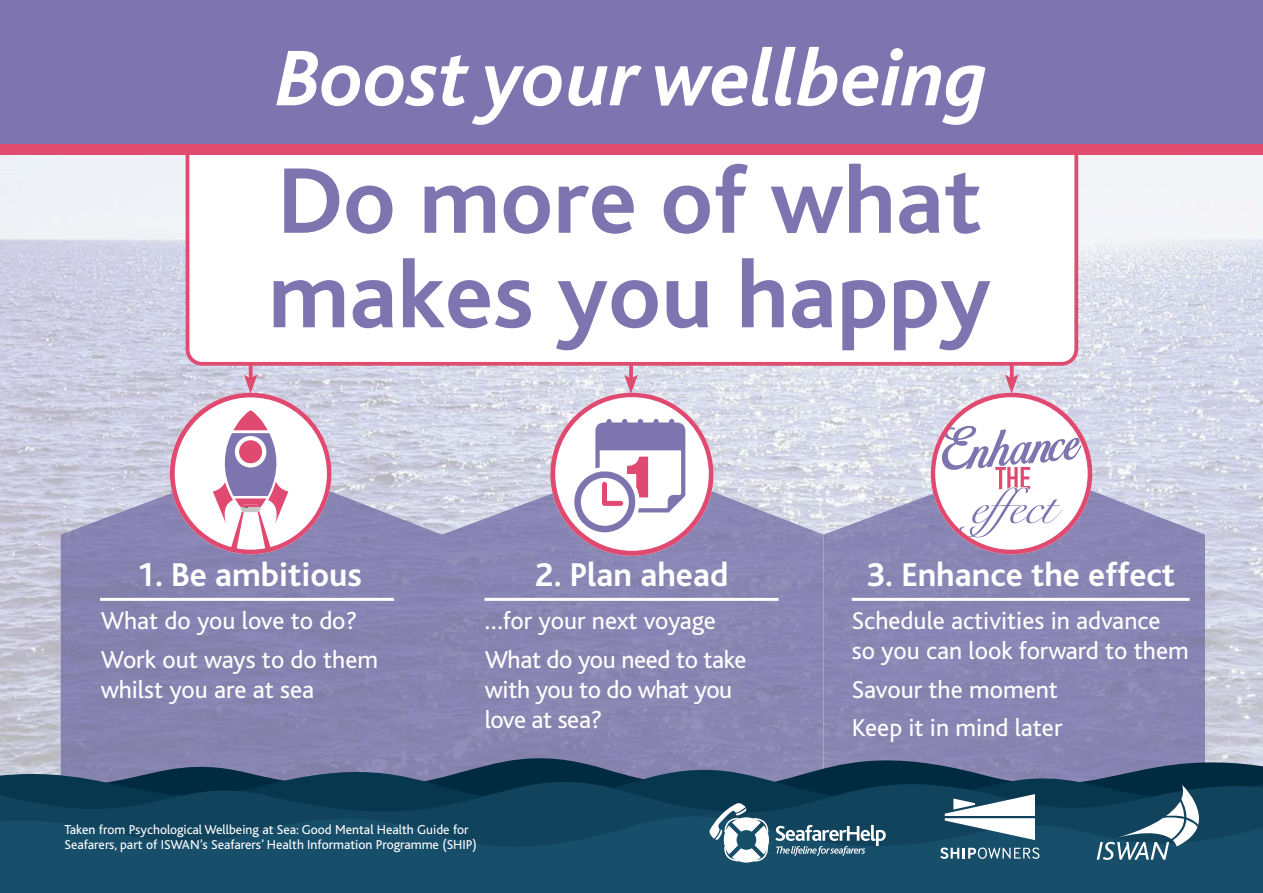
<style>
.page{position:relative;width:1263px;height:893px;background:#fff}
.page>*{position:absolute;margin:0;border:0;box-sizing:border-box;transform-origin:0 0}
.t1{font:700 97.5px/94.5px "Bliss";color:#7e75b0}
.t2{font:italic 700 82.5px "Bliss";color:#fff}
.t3{font:700 34.5px "Bliss";color:#fff}
.t4{font:25.5px/38.5px "Bliss";color:#fff}
.t5{font:13.5px/15px "Bliss";color:#fff}
</style>
<div class="page">
<img style="left:0;top:155px;width:1263px;height:603px">
<svg style="left:186px;top:155px;width:892px;height:211px"></svg>
<img style="left:61px;top:462px;width:381px;height:296px">
<img style="left:442px;top:462px;width:381px;height:296px">
<img style="left:823px;top:462px;width:382px;height:296px">
<div style="left:0;top:0;width:1263px;height:149px;background:#7e75b0"></div>
<div style="left:0;top:144px;width:1263px;height:11px;background:#e04b70"></div>
<svg style="left:0;top:758px;width:1263px;height:23px;background:#526384"></svg>
<svg style="left:0;top:781px;width:1263px;height:112px;background:#124661"></svg>
<hr style="left:100px;top:598px;width:294px;height:3px;background:#fff">
<hr style="left:484px;top:598px;width:294px;height:3px;background:#fff">
<hr style="left:852px;top:598px;width:338px;height:3px;background:#fff">
<svg style="left:1097px;top:785px;width:102px;height:75px"></svg>
<svg style="left:775px;top:825px;width:111px;height:31px"></svg>
<svg style="left:709px;top:803px;width:60px;height:59px"></svg>
<svg style="left:940px;top:847px;width:99px;height:12px"></svg>
<svg style="left:945px;top:794px;width:90px;height:46px"></svg>
<svg style="left:629px;top:363px;width:4px;height:12px"></svg>
<svg style="left:550px;top:375px;width:163px;height:181px"></svg>
<svg style="left:249px;top:364px;width:4px;height:11px"></svg>
<svg style="left:170px;top:375px;width:161px;height:179px"></svg>
<svg style="left:1010px;top:363px;width:4px;height:12px"></svg>
<svg style="left:931px;top:375px;width:161px;height:179px"></svg>
<h2 class="t2" style="left:276px;top:47px;width:713px">Boost your wellbeing</h2>
<h1 class="t1" style="left:268px;top:152px;width:724px">Do more of what makes you happy</h1>
<h3 class="t3" style="left:136px;top:554px;width:227px">1. Be ambitious</h3>
<p class="t4" style="left:101px;top:604px;width:279px">What do you love to do?<br>Work out ways to do them</p>
<p class="t4" style="left:101px;top:672px;width:215px">whilst you are at sea</p>
<h3 class="t3" style="left:535px;top:554px;width:195px">2. Plan ahead</h3>
<p class="t4" style="left:485px;top:604px;width:263px">…for your next voyage<br>What do you need to take</p>
<p class="t4" style="left:485px;top:677px;width:249px;line-height:30px">with you to do what you love at sea?</p>
<p class="t5" style="left:65px;top:824px;width:414px">Taken from Psychological Wellbeing at Sea: Good Mental Health Guide for<br>Seafarers, part of ISWAN’s Seafarers’ Health Information Programme (SHIP)</p>
<h3 class="t3" style="left:866px;top:554px;width:310px">3. Enhance the effect</h3>
<p class="t4" style="left:852px;top:608px;width:338px;line-height:30px">Schedule activities in advance so you can look forward to them</p>
<p class="t4" style="left:852px;top:672px;width:212px">Savour the moment<br>Keep it in mind later</p>
</div>
